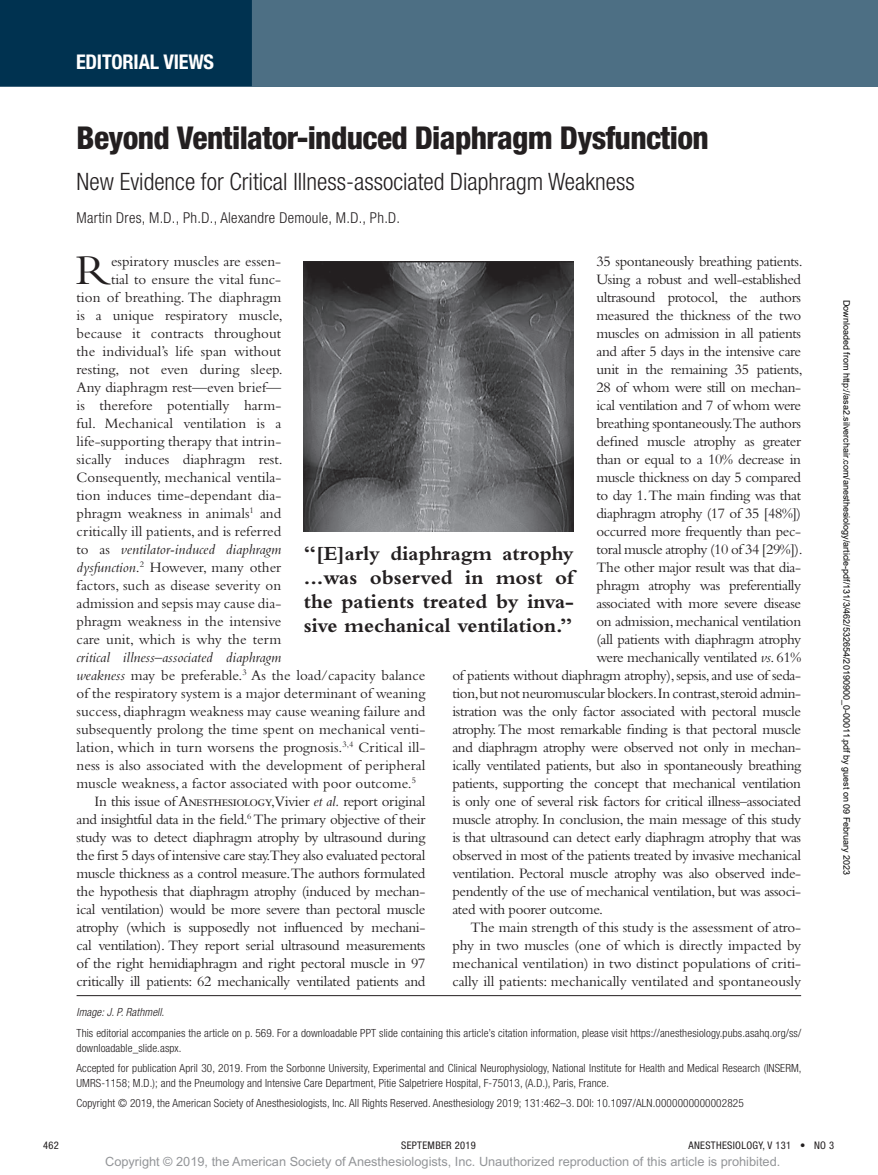
<style>
.page{position:relative;width:878px;height:1175px;background:#fff}
.page>*{position:absolute;margin:0;border:0;box-sizing:border-box;transform-origin:0 0}
.t1{font:43.95px "Bembo Std";color:#231f20}
.t2{font:800 condensed 31.5px "Helvetica Neue LT Std";letter-spacing:-.02em;color:#231f20}
.t3{font:300 condensed 24px "Helvetica Neue LT Std";color:#231f20}
.t4{font:700 21px/24px "Bembo Std";color:#231f20;text-align:justify}
.t5{font:700 condensed 20.25px "Helvetica Neue LT Std";letter-spacing:-.01em;color:#fff}
.t6{font:15px "Bembo Std";letter-spacing:-.025em;color:#231f20}
.t7{font:15px/18px "Bembo Std";color:#231f20;text-align:right}
.t8{font:15px "Bembo Std";letter-spacing:-.005em;color:#231f20}
.t9{font:300 condensed 15px "Helvetica Neue LT Std";letter-spacing:.02em;color:#231f20}
.t10{font:italic 15px "Bembo Std";color:#231f20}
.t11{font:12.75px "Arial MT Std";color:#939598}
.t12{font:300 condensed 11.25px/14.7px "Helvetica Neue LT Std";letter-spacing:.01em;color:#231f20}
.t13{font:italic 300 condensed 11.25px "Helvetica Neue LT Std";letter-spacing:.01em;color:#231f20}
.t14{font:condensed 10.5px "Helvetica Neue LT Std";letter-spacing:.03em;color:#231f20}
.t15{font:9px "Arial";color:#000}
.s1{font-style:italic}
</style>
<div class="page">
<div style="left:0;top:0;width:878px;height:86px;background:#4d6f84"></div>
<div style="left:0;top:0;width:252px;height:86px;background:#003250"></div>
<hr style="left:77px;top:995px;width:724px;height:1px;background:#231f20">
<img style="left:304px;top:261px;width:270px;height:270px">
<h3 class="t5" style="left:76px;top:49px;width:140px">EDITORIAL VIEWS</h3>
<h2 class="t2" style="left:77px;top:119px;width:634px">Beyond Ventilator-induced Diaphragm Dysfunction</h2>
<h3 class="t3" style="left:77px;top:167px;width:559px">New Evidence for Critical Illness-associated Diaphragm Weakness</h3>
<p class="t9" style="left:77px;top:209px;width:325px">Martin Dres, M.D., Ph.D., Alexandre Demoule, M.D., Ph.D.</p>
<h1 class="t1" style="left:76px;top:244px;width:37px">R</h1>
<p class="t7" style="left:77px;top:251px;width:208px">espiratory muscles are essen-<br>tial to ensure the vital func-<br>tion of breathing. The diaphragm is a unique respiratory muscle, because it contracts throughout the individual’s life span without resting, not even during sleep.<br>Any diaphragm rest—even brief— is therefore potentially harm&shy;ful. Mechanical ventilation is a life-supporting therapy that intrin&shy;sically induces diaphragm rest.<br>Consequently, mechanical ventila&shy;tion induces time-dependant dia&shy;phragm weakness in animals<sup>1</sup> and critically ill patients, and is referred to as <span class="s1">ventilator-induced diaphragm dysfunction</span>.<sup>2</sup> However, many other factors, such as disease severity on admission and sepsis may cause dia&shy;phragm weakness in the intensive care unit, which is why the term</p>
<p class="t10" style="left:77px;top:648px;width:206px">critical illness–associated diaphragm</p>
<p class="t7" style="left:77px;top:665px;width:350px"><span class="s1">weakness</span> may be preferable.<sup>3</sup> As the load/capacity balance</p>
<p class="t7" style="left:77px;top:683px;width:350px">of the respiratory system is a major determinant of weaning</p>
<p class="t7" style="left:77px;top:701px;width:350px">success, diaphragm weakness may cause weaning failure and</p>
<p class="t7" style="left:77px;top:719px;width:350px">subsequently prolong the time spent on mechanical venti-</p>
<p class="t7" style="left:77px;top:737px;width:350px">lation, which in turn worsens the prognosis.<sup>3,4</sup> Critical ill-</p>
<p class="t7" style="left:77px;top:755px;width:350px">ness is also associated with the development of peripheral</p>
<p class="t7" style="left:77px;top:773px;width:341px">muscle weakness, a factor associated with poor outcome.<sup>5</sup></p>
<p class="t6" style="left:95px;top:792px;width:332px">In this issue of Anesthesiology,Vivier <span class="s1">et al.</span> report original</p>
<p class="t6" style="left:77px;top:810px;width:350px">and insightful data in the field.<sup>6</sup> The primary objective of their</p>
<p class="t6" style="left:77px;top:828px;width:350px">study was to detect diaphragm atrophy by ultrasound during</p>
<p class="t6" style="left:77px;top:846px;width:350px">the first 5 days of intensive care stay.They also evaluated pectoral</p>
<p class="t6" style="left:77px;top:864px;width:350px">muscle thickness as a control measure.The authors formulated</p>
<p class="t6" style="left:77px;top:882px;width:350px">the hypothesis that diaphragm atrophy (induced by mechan-</p>
<p class="t6" style="left:77px;top:900px;width:350px">ical ventilation) would be more severe than pectoral muscle</p>
<p class="t6" style="left:77px;top:918px;width:350px">atrophy (which is supposedly not influenced by mechani-</p>
<p class="t6" style="left:77px;top:936px;width:350px">cal ventilation). They report serial ultrasound measurements</p>
<p class="t6" style="left:77px;top:954px;width:350px">of the right hemidiaphragm and right pectoral muscle in 97</p>
<p class="t6" style="left:77px;top:972px;width:350px">critically ill patients: 62 mechanically ventilated patients and</p>
<p class="t6" style="left:596px;top:252px;width:208px">35 spontaneously breathing patients.</p>
<p class="t6" style="left:596px;top:270px;width:206px">Using a robust and well-established</p>
<p class="t6" style="left:596px;top:288px;width:206px">ultrasound protocol, the authors</p>
<p class="t6" style="left:596px;top:306px;width:206px">measured the thickness of the two</p>
<p class="t6" style="left:596px;top:324px;width:206px">muscles on admission in all patients</p>
<p class="t6" style="left:596px;top:342px;width:206px">and after 5 days in the intensive care</p>
<p class="t6" style="left:596px;top:360px;width:208px">unit in the remaining 35 patients,</p>
<p class="t6" style="left:596px;top:378px;width:206px">28 of whom were still on mechan-</p>
<p class="t6" style="left:596px;top:396px;width:206px">ical ventilation and 7 of whom were</p>
<p class="t6" style="left:596px;top:414px;width:206px">breathing spontaneously.The authors</p>
<p class="t6" style="left:596px;top:432px;width:206px">defined muscle atrophy as greater</p>
<p class="t6" style="left:596px;top:450px;width:206px">than or equal to a 10% decrease in</p>
<p class="t6" style="left:596px;top:468px;width:206px">muscle thickness on day 5 compared</p>
<p class="t6" style="left:596px;top:486px;width:206px">to day 1. The main finding was that</p>
<p class="t6" style="left:596px;top:504px;width:206px">diaphragm atrophy (17 of 35 [48%])</p>
<p class="t6" style="left:596px;top:522px;width:206px">occurred more frequently than pec-</p>
<p class="t6" style="left:596px;top:540px;width:208px">toral muscle atrophy (10 of 34 [29%]).</p>
<p class="t6" style="left:596px;top:558px;width:206px">The other major result was that dia-</p>
<p class="t6" style="left:596px;top:576px;width:206px">phragm atrophy was preferentially</p>
<p class="t6" style="left:596px;top:594px;width:206px">associated with more severe disease</p>
<p class="t6" style="left:596px;top:612px;width:206px">on admission, mechanical ventilation</p>
<p class="t6" style="left:596px;top:630px;width:206px">(all patients with diaphragm atrophy</p>
<p class="t6" style="left:596px;top:648px;width:206px">were mechanically ventilated <span class="s1">vs</span>. 61%</p>
<p class="t6" style="left:452px;top:666px;width:350px">of patients without diaphragm atrophy), sepsis, and use of seda-</p>
<p class="t6" style="left:452px;top:684px;width:350px">tion,but not neuromuscular blockers.In contrast,steroid admin-</p>
<p class="t6" style="left:452px;top:702px;width:350px">istration was the only factor associated with pectoral muscle</p>
<p class="t6" style="left:452px;top:720px;width:350px">atrophy. The most remarkable finding is that pectoral muscle</p>
<p class="t6" style="left:452px;top:738px;width:350px">and diaphragm atrophy were observed not only in mechan-</p>
<p class="t6" style="left:452px;top:756px;width:350px">ically ventilated patients, but also in spontaneously breathing</p>
<p class="t6" style="left:452px;top:774px;width:350px">patients, supporting the concept that mechanical ventilation</p>
<p class="t6" style="left:452px;top:792px;width:350px">is only one of several risk factors for critical illness–associated</p>
<p class="t6" style="left:452px;top:810px;width:350px">muscle atrophy. In conclusion, the main message of this study</p>
<p class="t6" style="left:452px;top:828px;width:350px">is that ultrasound can detect early diaphragm atrophy that was</p>
<p class="t6" style="left:452px;top:846px;width:350px">observed in most of the patients treated by invasive mechanical</p>
<p class="t6" style="left:452px;top:864px;width:350px">ventilation. Pectoral muscle atrophy was also observed inde-</p>
<p class="t6" style="left:452px;top:882px;width:350px">pendently of the use of mechanical ventilation, but was associ-</p>
<p class="t6" style="left:452px;top:900px;width:152px">ated with poorer outcome.</p>
<p class="t8" style="left:470px;top:918px;width:332px">The main strength of this study is the assessment of atro-</p>
<p class="t8" style="left:452px;top:936px;width:350px">phy in two muscles (one of which is directly impacted by</p>
<p class="t8" style="left:452px;top:954px;width:350px">mechanical ventilation) in two distinct populations of criti-</p>
<p class="t8" style="left:452px;top:972px;width:350px">cally ill patients: mechanically ventilated and spontaneously</p>
<h3 class="t4" style="left:304px;top:541px;width:272px">“[E]arly diaphragm atrophy ...was observed in most of the patients treated by inva&shy;sive mechanical ventilation.”</h3>
<p class="t13" style="left:77px;top:1005px;width:89px">Image: J. P. Rathmell.</p>
<p class="t12" style="left:77px;top:1025px;width:726px">This editorial accompanies the article on p. 569. For a downloadable PPT slide containing this article’s citation information, please visit https://anesthesiology.pubs.asahq.org/ss/ downloadable_slide.aspx.</p>
<p class="t12" style="left:77px;top:1060px;width:726px">Accepted for publication April 30, 2019. From the Sorbonne University, Experimental and Clinical Neurophysiology, National Institute for Health and Medical Research (INSERM,<br>UMRS-1158; M.D.); and the Pneumology and Intensive Care Department, Pitie Salpetriere Hospital, F-75013, (A.D.), Paris, France.</p>
<p class="t12" style="left:77px;top:1096px;width:668px">Copyright © 2019, the American Society of Anesthesiologists, Inc. All Rights Reserved. Anesthesiology 2019; 131:462–3. DOI: 10.1097/ALN.0000000000002825</p>
<p class="t15" style="left:850px;top:300px;width:577px;rotate:90deg">Downloaded from http://asa2.silverchair.com/anesthesiology/article-pdf/131/3/462/532654/20190900_0-00011.pdf by guest on 09 February 2023</p>
<p class="t14" style="left:43px;top:1139px;width:17px">462</p>
<p class="t14" style="left:401px;top:1139px;width:76px">SEPTEMBER 2019</p>
<p class="t14" style="left:688px;top:1139px;width:147px">ANESTHESIOLOGY, V 131 • NO 3</p>
<p class="t11" style="left:105px;top:1154px;width:676px">Copyright © 2019, the American Society of Anesthesiologists, Inc. Unauthorized reproduction of this article is prohibited.</p>
</div>
